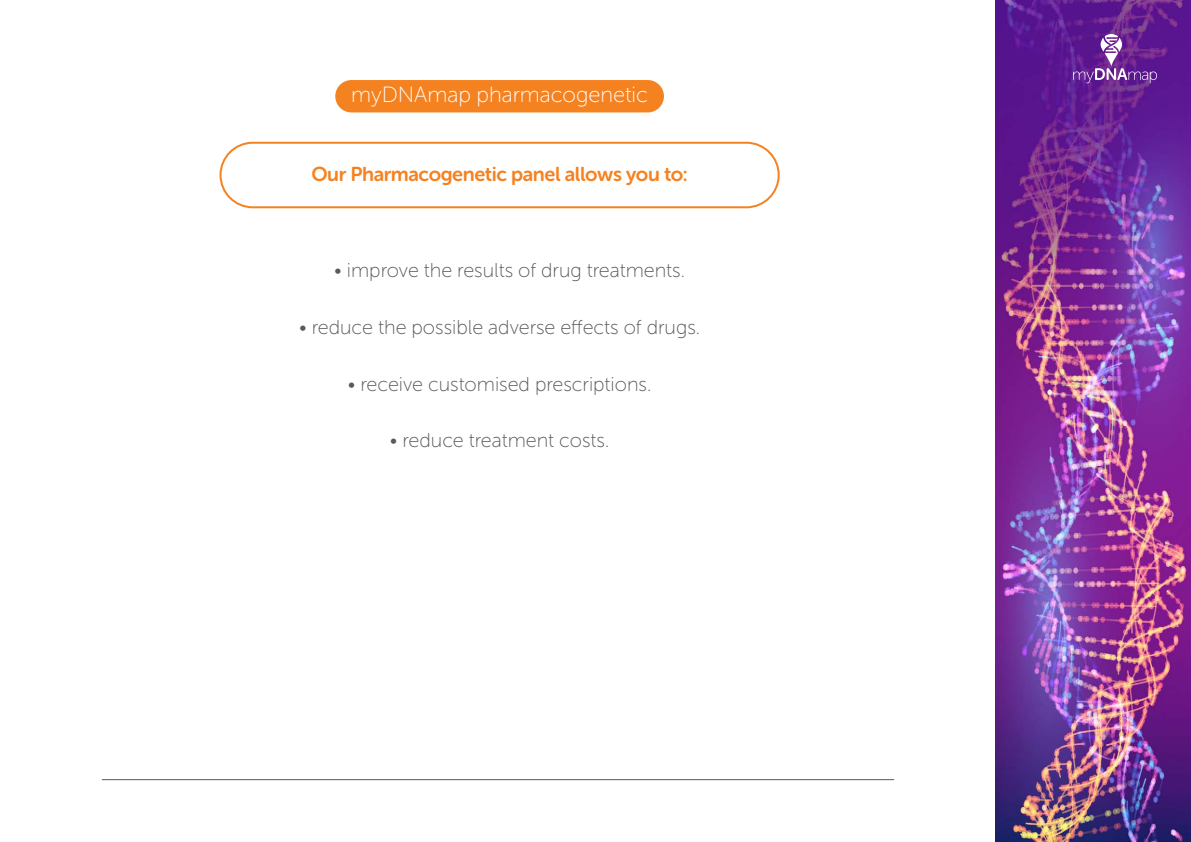
<style>
.page{position:relative;width:1191px;height:842px;background:#fff}
.page>*{position:absolute;margin:0;border:0;box-sizing:border-box;transform-origin:0 0}
.t1{font:22px "Museo Sans Rounded 100";color:#fff}
.t2{font:20px "Museo Sans Rounded 100";color:#58595b}
.t3{font:20px "Museo Sans Rounded 700";letter-spacing:-.02em;color:#f58220}
</style>
<div class="page">
<div style="left:219px;top:142px;width:560px;height:66px;border:2px solid #f58220;border-radius:32px"></div>
<div style="left:335px;top:80px;width:329px;height:32px;background:#f58220;border-radius:16px"></div>
<img style="left:995px;top:0;width:196px;height:842px">
<svg style="left:1073px;top:34px;width:84px;height:49px;background:#793c9f"></svg>
<hr style="left:102px;top:779px;width:791px;height:1px;background:#58595b">
<p class="t1" style="left:351px;top:83px;width:298px">myDNAmap pharmacogenetic</p>
<p class="t3" style="left:311px;top:163px;width:378px">Our Pharmacogenetic panel allows you to:</p>
<p class="t2" style="left:334px;top:260px;width:352px">• improve the results of drug treatments.</p>
<p class="t2" style="left:299px;top:317px;width:402px">• reduce the possible adverse effects of drugs.</p>
<p class="t2" style="left:348px;top:373px;width:305px">• receive customised prescriptions.</p>
<p class="t2" style="left:390px;top:430px;width:221px">• reduce treatment costs.</p>
</div>
